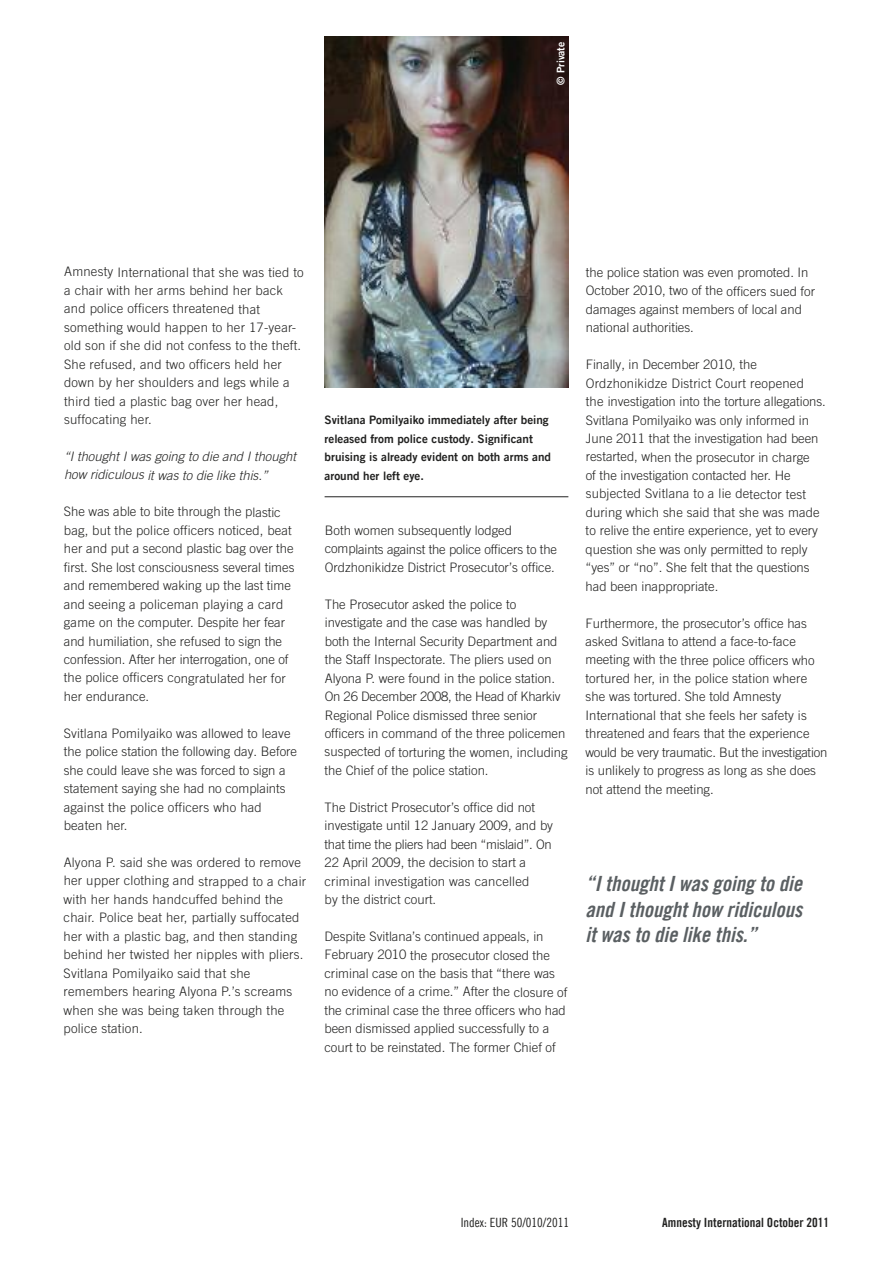
<style>
.page{position:relative;width:893px;height:1263px;background:#fff}
.page>*{position:absolute;margin:0;border:0;box-sizing:border-box;transform-origin:0 0}
.t1{font:21px/25.5px "Amnesty Trade Gothic Bd Cn 20 Ob";color:#5a5f62;text-align:justify}
.t2{font:300 13.05px/18.5px "Amnesty Trade Gothic";color:#222221}
.t3{font:italic 300 13.05px/18.5px "Amnesty Trade Gothic";color:#222221}
.t4{font:12.75px "Amnesty Trade Gothic Bd Cn 20";color:#222221}
.t5{font:12.75px "Amnesty Trade Gothic Cn 18";color:#222221}
.t6{font:11.7px/18.5px "Amnesty Trade Gothic Bd 2";color:#222221}
.t7{font:10.5px "Amnesty Trade Gothic Bd 2";color:#fff}
</style>
<div class="page">
<img style="left:325px;top:37px;width:243px;height:350px">
<hr style="left:325px;top:496px;width:243px;height:1px;background:#222221">
<p class="t7" style="left:554px;top:85px;width:45px;rotate:-90deg">© Private</p>
<p class="t2" style="left:64px;top:262px;width:241px">Amnesty International that she was tied to a chair with her arms behind her back and police officers threatened that something would happen to her 17-year&shy;old son if she did not confess to the theft.<br>She refused, and two officers held her down by her shoulders and legs while a third tied a plastic bag over her head, suffocating her.</p>
<p class="t3" style="left:64px;top:447px;width:234px">“I thought I was going to die and I thought how ridiculous it was to die like this.”</p>
<p class="t2" style="left:64px;top:502px;width:232px">She was able to bite through the plastic bag, but the police officers noticed, beat her and put a second plastic bag over the first. She lost consciousness several times and remembered waking up the last time and seeing a policeman playing a card game on the computer. Despite her fear and humiliation, she refused to sign the confession. After her interrogation, one of the police officers congratulated her for her endurance.</p>
<p class="t2" style="left:64px;top:724px;width:235px">Svitlana Pomilyaiko was allowed to leave the police station the following day. Before she could leave she was forced to sign a statement saying she had no complaints against the police officers who had beaten her.</p>
<p class="t2" style="left:64px;top:853px;width:244px">Alyona P. said she was ordered to remove her upper clothing and strapped to a chair with her hands handcuffed behind the chair. Police beat her, partially suffocated her with a plastic bag, and then standing behind her twisted her nipples with pliers.<br>Svitlana Pomilyaiko said that she remembers hearing Alyona P.’s screams when she was being taken through the police station.</p>
<p class="t6" style="left:325px;top:411px;width:228px">Svitlana Pomilyaiko immediately after being released from police custody. Significant bruising is already evident on both arms and around her left eye.</p>
<p class="t2" style="left:325px;top:521px;width:234px">Both women subsequently lodged complaints against the police officers to the<br>Ordzhonikidze District Prosecutor’s office.</p>
<p class="t2" style="left:325px;top:595px;width:244px">The Prosecutor asked the police to investigate and the case was handled by both the Internal Security Department and the Staff Inspectorate. The pliers used on Alyona P. were found in the police station.<br>On 26 December 2008, the Head of Kharkiv Regional Police dismissed three senior officers in command of the three policemen suspected of torturing the women, including the Chief of the police station.</p>
<p class="t2" style="left:324px;top:798px;width:230px">The District Prosecutor’s office did not investigate until 12 January 2009, and by that time the pliers had been “mislaid”. On 22 April 2009, the decision to start a criminal investigation was cancelled<br>by the district court.</p>
<p class="t2" style="left:324px;top:927px;width:244px">Despite Svitlana’s continued appeals, in February 2010 the prosecutor closed the criminal case on the basis that “there was no evidence of a crime.” After the closure of the criminal case the three officers who had been dismissed applied successfully to a court to be reinstated. The former Chief of</p>
<p class="t2" style="left:586px;top:263px;width:231px">the police station was even promoted. In October 2010, two of the officers sued for damages against members of local and national authorities.</p>
<p class="t2" style="left:586px;top:355px;width:242px">Finally, in December 2010, the Ordzhonikidze District Court reopened<br>the investigation into the torture allegations.<br>Svitlana Pomilyaiko was only informed in June 2011 that the investigation had been restarted, when the prosecutor in charge<br>of the investigation contacted her. He subjected Svitlana to a lie detector test during which she said that she was made to relive the entire experience, yet to every question she was only permitted to reply “yes” or “no”. She felt that the questions had been inappropriate.</p>
<p class="t2" style="left:585px;top:613px;width:243px">Furthermore, the prosecutor’s office has asked Svitlana to attend a face-to-face meeting with the three police officers who tortured her, in the police station where she was tortured. She told Amnesty International that she feels her safety is threatened and fears that the experience would be very traumatic. But the investigation is unlikely to progress as long as she does not attend the meeting.</p>
<h1 class="t1" style="left:585px;top:870px;width:218px">“I thought I was going to die and I thought how ridiculous it was to die like this.”</h1>
<p class="t5" style="left:461px;top:1214px;width:110px">Index: EUR 50/010/2011</p>
<p class="t4" style="left:662px;top:1214px;width:169px">Amnesty International october 2011</p>
</div>
